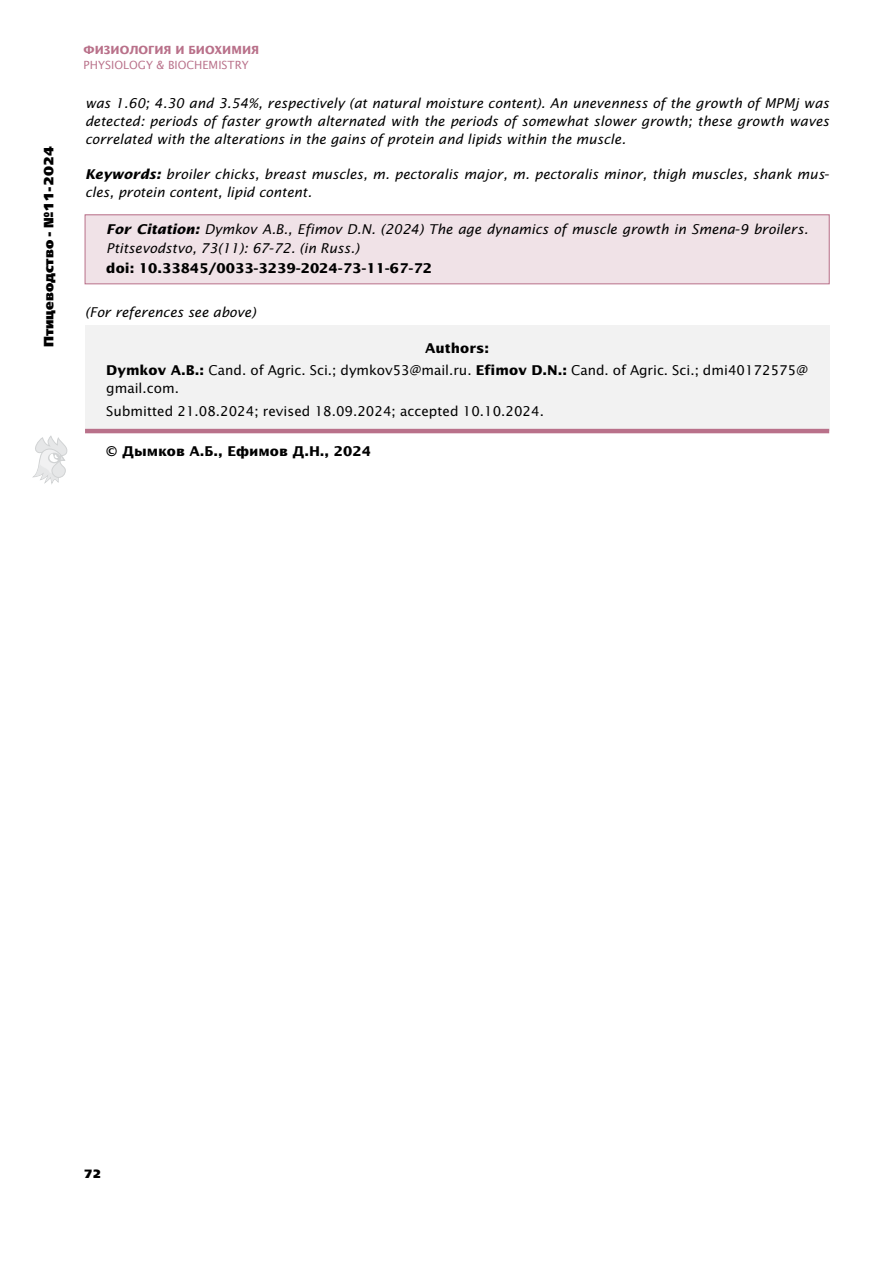
<style>
.page{position:relative;width:893px;height:1263px;background:#fff}
.page>*{position:absolute;margin:0;border:0;box-sizing:border-box;transform-origin:0 0}
.t1{font:italic 13.5px/18px "Office Type Sans C";color:#000}
.t2{font:13.5px/22.2px "Office Type Sans C";color:#000;text-align:center}
.t3{font:700 13.5px "Office Type Sans C";color:#000}
.t4{font:13.5px "Free Set Extra Bold C";color:#000}
.t5{font:12px "Free Set Extra Bold C";color:#000}
.t6{font:11.25px "Office Type Sans C";color:#b9718a}
.t7{font:700 11.25px "Office Type Sans C";color:#b9718a}
.s1{font-weight:700}
</style>
<div class="page">
<svg style="left:32px;top:435px;width:36px;height:49px"></svg>
<div style="left:85px;top:326px;width:744px;height:105px;background:#f2f2f2"></div>
<hr style="left:85px;top:429px;width:744px;height:4px;background:#b9718a">
<div style="left:85px;top:215px;width:744px;height:69px;background:#f0e2e7"></div>
<div style="left:85px;top:214px;width:745px;height:70px;border:1px solid #b9718a"></div>
<p class="t4" style="left:43px;top:347px;width:202px;rotate:-90deg">Птицеводство - №11-2024</p>
<p class="t7" style="left:84px;top:46px;width:177px">ФИЗИОЛОГИЯ И БИОХИМИЯ</p>
<p class="t6" style="left:84px;top:61px;width:167px">PHYSIOLOGY &amp; BIOCHEMISTRY</p>
<p class="t1" style="left:85px;top:95px;width:746px;text-align:justify">was 1.60; 4.30 and 3.54%, respectively (at natural moisture content). An unevenness of the growth of MPMj was detected: periods of faster growth alternated with the periods of somewhat slower growth; these growth waves correlated with the alterations in the gains of protein and lipids within the muscle.</p>
<p class="t1" style="left:85px;top:166px;width:746px"><span class="s1">Keywords:</span> broiler chicks, breast muscles, m. pectoralis major, m. pectoralis minor, thigh muscles, shank mus&shy;cles, protein content, lipid content.</p>
<p class="t1" style="left:106px;top:220px;width:703px;line-height:19.5px"><span class="s1">For Citation:</span> Dymkov A.B., Efimov D.N. (2024) The age dynamics of muscle growth in Smena-9 broilers.<br>Ptitsevodstvo, 73(11): 67-72. (in Russ.)</p>
<p class="t3" style="left:106px;top:262px;width:327px">doi: 10.33845/0033-3239-2024-73-11-67-72</p>
<p class="t1" style="left:85px;top:304px;width:172px">(For references see above)</p>
<p class="t2" style="left:106px;top:338px;width:703px"><span class="s1">Authors:<br>Dymkov A.B.:</span> Cand. of Agric. Sci.; dymkov53@mail.ru. <span class="s1">Efimov D.N.:</span> Cand. of Agric. Sci.; dmi40172575@</p>
<p class="t2" style="left:106px;top:378px;width:439px;text-align:left">gmail.com.<br>Submitted 21.08.2024; revised 18.09.2024; accepted 10.10.2024.</p>
<p class="t3" style="left:106px;top:445px;width:266px">© Дымков А.Б., Ефимов Д.Н., 2024</p>
<p class="t5" style="left:84px;top:1169px;width:19px">72</p>
</div>
